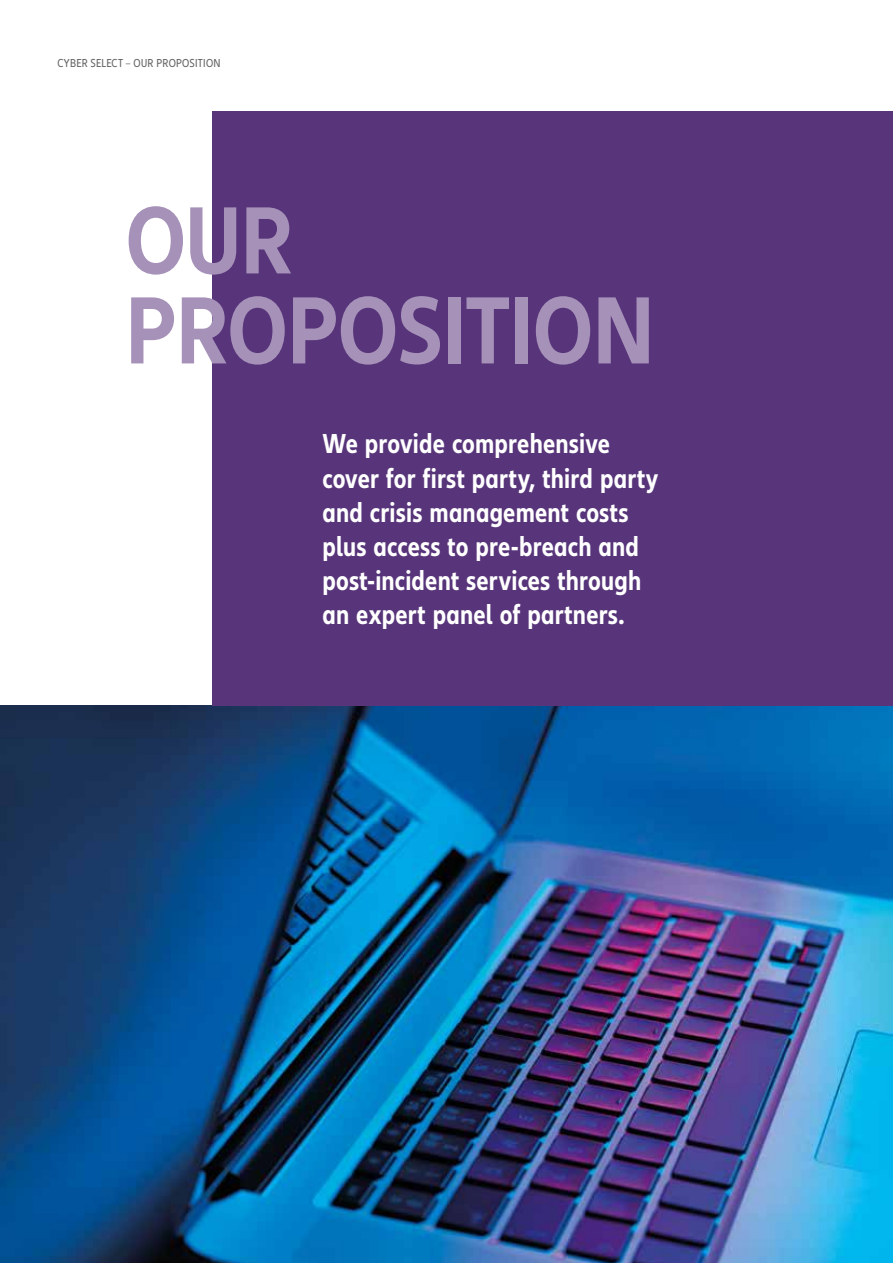
<style>
.page{position:relative;width:893px;height:1263px;background:#fff}
.page>*{position:absolute;margin:0;border:0;box-sizing:border-box;transform-origin:0 0}
.t1{font:700 condensed 99px/90px "Allianz Neo";letter-spacing:-.005em;color:#a691b9}
.t2{font:700 condensed 28.5px/34.2px "Allianz Neo";letter-spacing:.01em;color:#fff}
.t3{font:condensed 12px "Allianz Neo";letter-spacing:.025em;color:#646363}
</style>
<div class="page">
<img style="left:0;top:705px;width:893px;height:558px">
<div style="left:213px;top:111px;width:680px;height:594px;background:#58357a"></div>
<p class="t3" style="left:57px;top:56px;width:165px">CYBER SELECT – OUR PROPOSITION</p>
<h1 class="t1" style="left:126px;top:198px;width:530px">OUR<br>PROPOSITION</h1>
<p class="t2" style="left:322px;top:427px;width:337px">We provide comprehensive cover for first party, third party and crisis management costs plus access to pre-breach and post-incident services through an expert panel of partners.</p>
</div>
